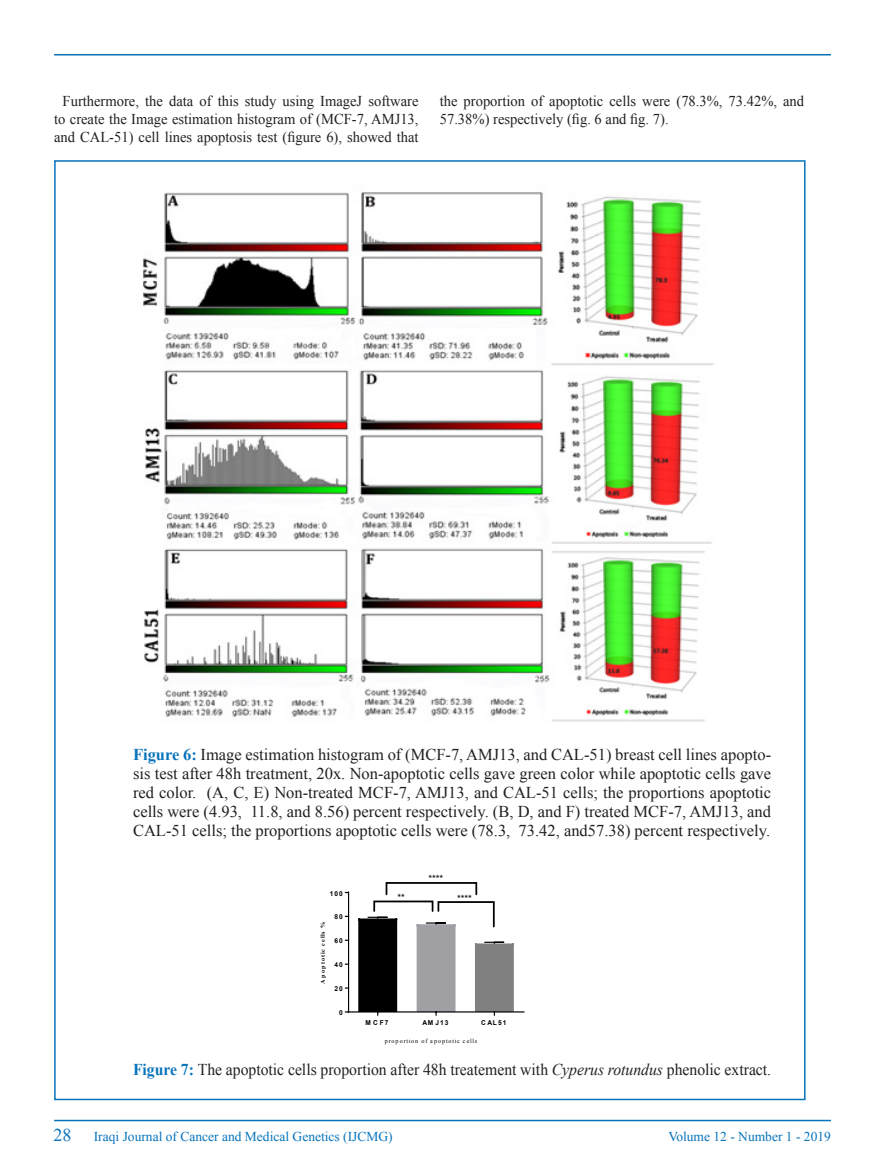
<style>
.page{position:relative;width:885px;height:1174px;background:#fff}
.page>*{position:absolute;margin:0;border:0;box-sizing:border-box;transform-origin:0 0}
.t1{font:16.5px/19px "Times New Roman";color:#231f20;text-align:justify}
.t2{font:16.5px "Times New Roman";color:#231f20;scale:.95 1}
.t3{font:15px/18px "Times New Roman";color:#231f20;text-align:center}
.t4{font:13.5px "Times New Roman";color:#0773bb}
.t5{font:9.9px "Arial";color:#000}
.t6{font:700 6.75px "Arial";letter-spacing:.155em;color:#000}
.t7{font:6.15px "Times New Roman";letter-spacing:.165em;color:#000}
.t8{font:700 6px "Times New Roman";letter-spacing:.175em;color:#000}
.s1{font-weight:700;color:#0773bb}
.s2{font-style:italic}
.s3{font-size:18px}
</style>
<div class="page">
<hr style="left:54px;top:1120px;width:777px;height:1px;background:#0773bb">
<hr style="left:54px;top:54px;width:777px;height:2px;background:#0773bb">
<img style="left:143px;top:192px;width:571px;height:530px">
<hr style="left:348px;top:1011px;width:176px;height:2px;background:#000">
<svg style="left:356px;top:916px;width:43px;height:99px"></svg>
<hr style="left:348px;top:892px;width:1px;height:121px;background:#000">
<div style="left:373px;top:901px;width:60px;height:11px;border:2px solid #000"></div>
<div style="left:385px;top:882px;width:92px;height:13px;border:2px solid #000"></div>
<svg style="left:415px;top:900px;width:100px;height:115px"></svg>
<p class="t3" style="left:54px;top:91px;width:366px">Furthermore, the data of this study using ImageJ software to create the Image estimation histogram of (MCF-7, AMJ13, and CAL-51) cell lines apoptosis test (figure 6), showed that</p>
<p class="t3" style="left:440px;top:91px;width:366px;text-align:left">the proportion of apoptotic cells were (78.3%, 73.42%, and<br>57.38%) respectively (fig. 6 and fig. 7).</p>
<p class="t1" style="left:133px;top:745px;width:639px"><span class="s1">Figure 6:</span> Image estimation histogram of (MCF-7, AMJ13, and CAL-51) breast cell lines apopto&shy;sis test after 48h treatment, 20x. Non-apoptotic cells gave green color while apoptotic cells gave red color. (A, C, E) Non-treated MCF-7, AMJ13, and CAL-51 cells; the proportions apoptotic cells were (4.93, 11.8, and 8.56) percent respectively. (B, D, and F) treated MCF-7, AMJ13, and CAL-51 cells; the proportions apoptotic cells were (78.3, 73.42, and57.38) percent respectively.</p>
<p class="t6" style="left:330px;top:889px;width:15px">100</p>
<p class="t8" style="left:319px;top:984px;width:64px;rotate:-90deg">Apoptotic cells %</p>
<p class="t6" style="left:334px;top:912px;width:10px">80</p>
<p class="t6" style="left:334px;top:936px;width:10px">60</p>
<p class="t6" style="left:334px;top:960px;width:10px">40</p>
<p class="t6" style="left:334px;top:984px;width:10px">20</p>
<p class="t6" style="left:339px;top:1008px;width:5px">0</p>
<p class="t5" style="left:397px;top:891px;width:9px">**</p>
<p class="t5" style="left:428px;top:872px;width:16px">****</p>
<p class="t5" style="left:457px;top:892px;width:16px">****</p>
<p class="t6" style="left:365px;top:1018px;width:25px">MCF7</p>
<p class="t6" style="left:422px;top:1018px;width:27px">AM J13</p>
<p class="t6" style="left:481px;top:1018px;width:27px">CAL51</p>
<p class="t7" style="left:385px;top:1037px;width:94px">proportion of apoptotic cells</p>
<p class="t2" style="left:133px;top:1058px;width:673px"><span class="s1">Figure 7:</span> The apoptotic cells proportion after 48h treatement with <span class="s2">Cyperus rotundus</span> phenolic extract.</p>
<p class="t4" style="left:53px;top:1127px;width:341px"><span class="s3">28</span> Iraqi Journal of Cancer and Medical Genetics (IJCMG)</p>
<p class="t4" style="left:668px;top:1127px;width:164px">Volume 12 - Number 1 - 2019</p>
</div>
